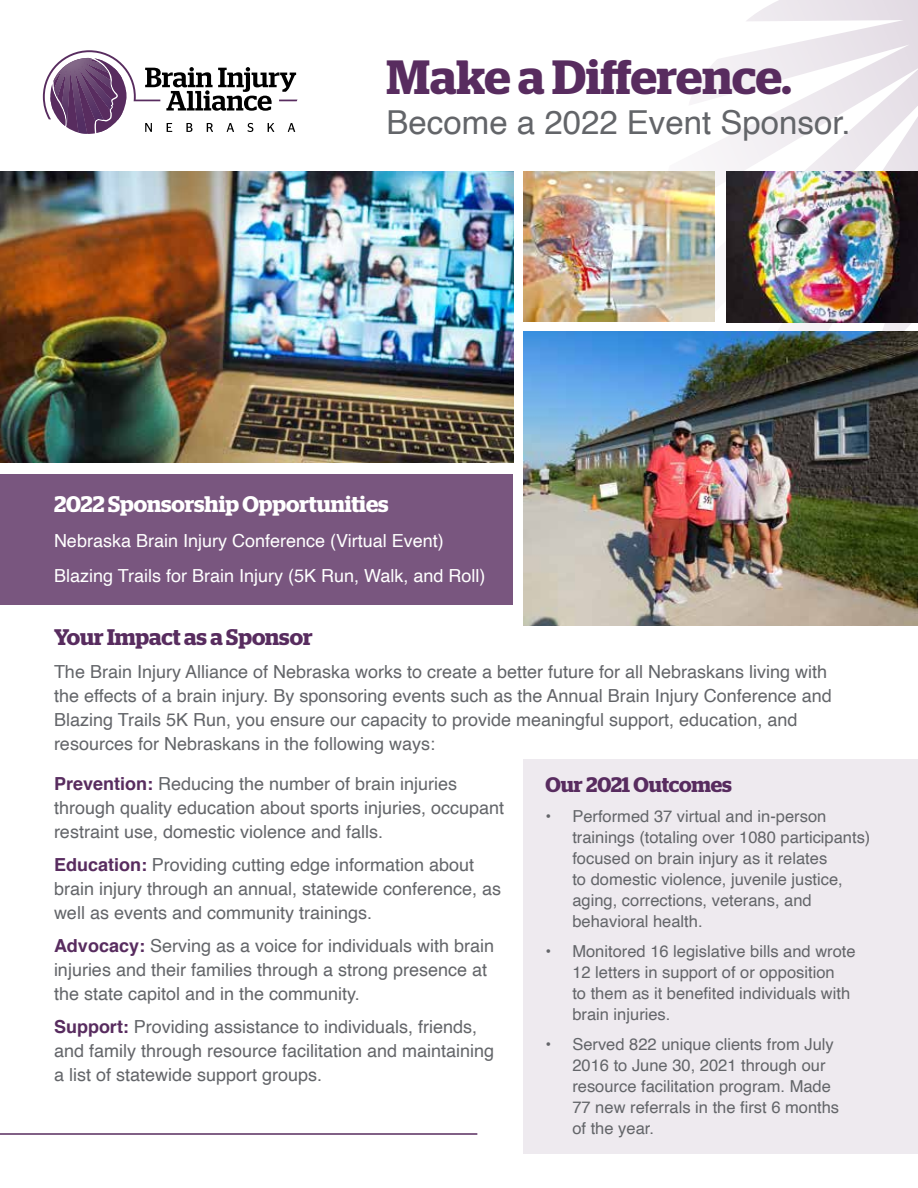
<style>
.page{position:relative;width:918px;height:1188px;background:#fff}
.page>*{position:absolute;margin:0;border:0;box-sizing:border-box;transform-origin:0 0}
.t1{font:600 48px "Stag";color:#582c5f}
.t2{font:33px "Helvetica";color:#636569}
.t3{font:600 22.5px "Stag";color:#fff}
.t4{font:600 22.5px "Stag";letter-spacing:-.005em;color:#582c5f}
.t5{font:600 21px "Stag";color:#582c5f}
.t6{font:18px/24px "Helvetica";color:#636569}
.t7{font:18px/35.1px "Helvetica";color:#fff}
.t8{font:16.5px/21px "Helvetica";color:#636569}
.s1{font-weight:700;color:#582c5f}
</style>
<div class="page">
<svg style="left:43px;top:50px;width:255px;height:84px"></svg>
<svg style="left:655px;top:0;width:263px;height:332px"></svg>
<div style="left:0;top:474px;width:513px;height:131px;background:#79567f"></div>
<div style="left:524px;top:759px;width:394px;height:395px;background:#eeeaef"></div>
<img style="left:0;top:171px;width:514px;height:292px">
<img style="left:524px;top:171px;width:191px;height:151px">
<img style="left:524px;top:332px;width:394px;height:294px">
<img style="left:727px;top:171px;width:191px;height:151px">
<hr style="left:0;top:1133px;width:477px;height:2px;background:#582c5f">
<h1 class="t1" style="left:387px;top:41px;width:407px">Make a Difference.</h1>
<h2 class="t2" style="left:387px;top:97px;width:466px">Become a 2022 Event Sponsor.</h2>
<p class="t3" style="left:54px;top:487px;width:336px">2022 Sponsorship Opportunities</p>
<p class="t7" style="left:54px;top:524px;width:433px">Nebraska Brain Injury Conference (Virtual Event)<br>Blazing Trails for Brain Injury (5K Run, Walk, and Roll)</p>
<p class="t4" style="left:54px;top:620px;width:260px">Your Impact as a Sponsor</p>
<p class="t6" style="left:54px;top:660px;width:779px">The Brain Injury Alliance of Nebraska works to create a better future for all Nebraskans living with the effects of a brain injury. By sponsoring events such as the Annual Brain Injury Conference and Blazing Trails 5K Run, you ensure our capacity to provide meaningful support, education, and resources for Nebraskans in the following ways:</p>
<p class="t6" style="left:54px;top:772px;width:452px"><span class="s1">Prevention:</span> Reducing the number of brain injuries through quality education about sports injuries, occupant restraint use, domestic violence and falls.</p>
<p class="t6" style="left:54px;top:853px;width:449px"><span class="s1">Education:</span> Providing cutting edge information about brain injury through an annual, statewide conference, as well as events and community trainings.</p>
<p class="t6" style="left:54px;top:934px;width:442px"><span class="s1">Advocacy:</span> Serving as a voice for individuals with brain injuries and their families through a strong presence at the state capitol and in the community.</p>
<p class="t6" style="left:54px;top:1015px;width:442px"><span class="s1">Support:</span> Providing assistance to individuals, friends, and family through resource facilitation and maintaining a list of statewide support groups.</p>
<p class="t5" style="left:545px;top:769px;width:188px">Our 2021 Outcomes</p>
<p class="t8" style="left:572px;top:806px;width:300px;text-indent:-27px">• Performed 37 virtual and in-person trainings (totaling over 1080 participants) focused on brain injury as it relates<br>to domestic violence, juvenile justice, aging, corrections, veterans, and behavioral health.</p>
<p class="t8" style="left:572px;top:941px;width:285px;text-indent:-27px">• Monitored 16 legislative bills and wrote 12 letters in support of or opposition<br>to them as it benefited individuals with brain injuries.</p>
<p class="t8" style="left:572px;top:1034px;width:268px;text-indent:-27px">• Served 822 unique clients from July<br>2016 to June 30, 2021 through our resource facilitation program. Made<br>77 new referrals in the first 6 months of the year.</p>
</div>
